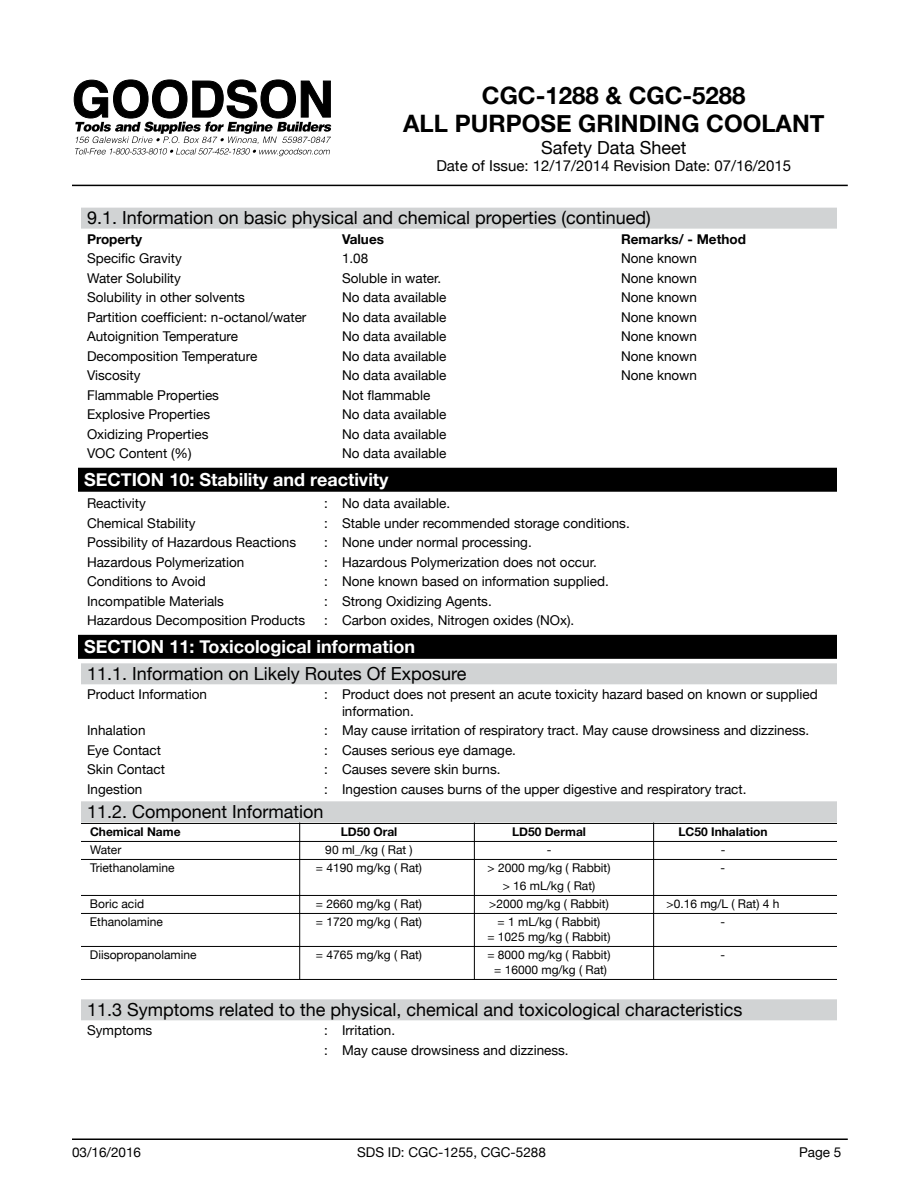
<style>
.page{position:relative;width:918px;height:1188px;background:#fff}
.page>*{position:absolute;margin:0;border:0;box-sizing:border-box;transform-origin:0 0}
.t1{font:700 24px/28.8px "Helvetica Neue";color:#000;text-align:center}
.t2{font:18px "Helvetica Neue";color:#000}
.t3{font:700 18px "Helvetica Neue";color:#fff}
.t4{font:15px "Helvetica Neue";color:#000}
.t5{font:13.5px/16.5px "Helvetica Neue";color:#000}
.t6{font:700 13.5px "Helvetica Neue";color:#000}
.t7{font:12px "Helvetica Neue";color:#000}
.t8{font:700 12px "Helvetica Neue";color:#000}
</style>
<div class="page">
<div style="left:81px;top:208px;width:756px;height:21px;background:#d1d3d4"></div>
<div style="left:78px;top:468px;width:759px;height:24px;background:#000"></div>
<div style="left:78px;top:635px;width:759px;height:24px;background:#000"></div>
<div style="left:81px;top:663px;width:756px;height:21px;background:#d1d3d4"></div>
<div style="left:81px;top:801px;width:756px;height:21px;background:#d1d3d4"></div>
<hr style="left:81px;top:823px;width:756px;height:1px;background:#000">
<hr style="left:81px;top:841px;width:756px;height:1px;background:#000">
<hr style="left:81px;top:859px;width:756px;height:1px;background:#000">
<hr style="left:81px;top:895px;width:756px;height:1px;background:#000">
<hr style="left:81px;top:913px;width:756px;height:1px;background:#000">
<hr style="left:81px;top:946px;width:756px;height:1px;background:#000">
<hr style="left:81px;top:979px;width:756px;height:1px;background:#000">
<div style="left:81px;top:999px;width:756px;height:21px;background:#d1d3d4"></div>
<svg style="left:74px;top:80px;width:257px;height:76px"></svg>
<hr style="left:72px;top:185px;width:776px;height:1px;background:#000">
<hr style="left:72px;top:1138px;width:776px;height:2px;background:#000">
<hr style="left:299px;top:823px;width:1px;height:156px;background:#000">
<hr style="left:474px;top:823px;width:1px;height:156px;background:#000">
<hr style="left:653px;top:823px;width:1px;height:156px;background:#000">
<h1 class="t1" style="left:403px;top:80px;width:423px">CGC-1288 &amp; CGC-5288<br>ALL PURPOSE GRINDING COOLANT</h1>
<h2 class="t2" style="left:541px;top:137px;width:147px">Safety Data Sheet</h2>
<p class="t4" style="left:436px;top:157px;width:356px">Date of Issue: 12/17/2014 Revision Date: 07/16/2015</p>
<h2 class="t2" style="left:87px;top:207px;width:565px">9.1. Information on basic physical and chemical properties (continued)</h2>
<p class="t6" style="left:87px;top:230px;width:57px">Property</p>
<p class="t6" style="left:342px;top:230px;width:43px">Values</p>
<p class="t6" style="left:621px;top:230px;width:126px">Remarks/ - Method</p>
<p class="t5" style="left:87px;top:250px;width:96px">Specific Gravity</p>
<p class="t5" style="left:342px;top:250px;width:28px">1.08</p>
<p class="t5" style="left:621px;top:250px;width:78px">None known</p>
<p class="t5" style="left:87px;top:269px;width:96px">Water Solubility</p>
<p class="t5" style="left:342px;top:269px;width:101px">Soluble in water.</p>
<p class="t5" style="left:621px;top:269px;width:78px">None known</p>
<p class="t5" style="left:87px;top:289px;width:160px">Solubility in other solvents</p>
<p class="t5" style="left:342px;top:289px;width:106px">No data available</p>
<p class="t5" style="left:621px;top:289px;width:78px">None known</p>
<p class="t5" style="left:87px;top:308px;width:221px">Partition coefficient: n-octanol/water</p>
<p class="t5" style="left:342px;top:308px;width:106px">No data available</p>
<p class="t5" style="left:621px;top:308px;width:78px">None known</p>
<p class="t5" style="left:87px;top:328px;width:153px">Autoignition Temperature</p>
<p class="t5" style="left:342px;top:328px;width:106px">No data available</p>
<p class="t5" style="left:621px;top:328px;width:78px">None known</p>
<p class="t5" style="left:87px;top:347px;width:172px">Decomposition Temperature</p>
<p class="t5" style="left:342px;top:347px;width:106px">No data available</p>
<p class="t5" style="left:621px;top:347px;width:78px">None known</p>
<p class="t5" style="left:87px;top:367px;width:55px">Viscosity</p>
<p class="t5" style="left:342px;top:367px;width:106px">No data available</p>
<p class="t5" style="left:621px;top:367px;width:78px">None known</p>
<p class="t5" style="left:87px;top:386px;width:134px">Flammable Properties</p>
<p class="t5" style="left:342px;top:386px;width:90px">Not flammable</p>
<p class="t5" style="left:87px;top:406px;width:125px">Explosive Properties</p>
<p class="t5" style="left:342px;top:406px;width:106px">No data available</p>
<p class="t5" style="left:87px;top:425px;width:123px">Oxidizing Properties</p>
<p class="t5" style="left:342px;top:425px;width:106px">No data available</p>
<p class="t5" style="left:87px;top:445px;width:106px">VOC Content (%)</p>
<p class="t5" style="left:342px;top:445px;width:106px">No data available</p>
<h2 class="t3" style="left:84px;top:468px;width:306px">SECTION 10: Stability and reactivity</h2>
<p class="t5" style="left:87px;top:495px;width:60px">Reactivity</p>
<p class="t5" style="left:324px;top:495px;width:128px">: No data available.</p>
<p class="t5" style="left:87px;top:514px;width:110px">Chemical Stability</p>
<p class="t5" style="left:324px;top:514px;width:307px">: Stable under recommended storage conditions.</p>
<p class="t5" style="left:87px;top:534px;width:211px">Possibility of Hazardous Reactions</p>
<p class="t5" style="left:324px;top:534px;width:209px">: None under normal processing.</p>
<p class="t5" style="left:87px;top:553px;width:159px">Hazardous Polymerization</p>
<p class="t5" style="left:324px;top:553px;width:274px">: Hazardous Polymerization does not occur.</p>
<p class="t5" style="left:87px;top:573px;width:120px">Conditions to Avoid</p>
<p class="t5" style="left:324px;top:573px;width:286px">: None known based on information supplied.</p>
<p class="t5" style="left:87px;top:592px;width:139px">Incompatible Materials</p>
<p class="t5" style="left:324px;top:592px;width:169px">: Strong Oxidizing Agents.</p>
<p class="t5" style="left:87px;top:612px;width:220px">Hazardous Decomposition Products</p>
<p class="t5" style="left:324px;top:612px;width:252px">: Carbon oxides, Nitrogen oxides (NOx).</p>
<h2 class="t3" style="left:84px;top:635px;width:333px">SECTION 11: Toxicological information</h2>
<h2 class="t2" style="left:87px;top:663px;width:381px">11.1. Information on Likely Routes Of Exposure</h2>
<p class="t5" style="left:87px;top:686px;width:122px">Product Information</p>
<p class="t5" style="left:342px;top:686px;width:477px;text-indent:-18px">: Product does not present an acute toxicity hazard based on known or supplied information.</p>
<p class="t5" style="left:87px;top:722px;width:60px">Inhalation</p>
<p class="t5" style="left:324px;top:722px;width:487px">: May cause irritation of respiratory tract. May cause drowsiness and dizziness.</p>
<p class="t5" style="left:87px;top:742px;width:76px">Eye Contact</p>
<p class="t5" style="left:324px;top:742px;width:194px">: Causes serious eye damage.</p>
<p class="t5" style="left:87px;top:761px;width:80px">Skin Contact</p>
<p class="t5" style="left:324px;top:761px;width:178px">: Causes severe skin burns.</p>
<p class="t5" style="left:87px;top:781px;width:57px">Ingestion</p>
<p class="t5" style="left:324px;top:781px;width:424px">: Ingestion causes burns of the upper digestive and respiratory tract.</p>
<h2 class="t2" style="left:87px;top:801px;width:238px">11.2. Component Information</h2>
<p class="t8" style="left:90px;top:824px;width:92px">Chemical Name</p>
<p class="t8" style="left:341px;top:824px;width:58px">LD50 Oral</p>
<p class="t8" style="left:512px;top:824px;width:75px">LD50 Dermal</p>
<p class="t8" style="left:678px;top:824px;width:91px">LC50 Inhalation</p>
<p class="t7" style="left:90px;top:842px;width:33px">Water</p>
<p class="t7" style="left:325px;top:842px;width:89px">90 ml_/kg ( Rat )</p>
<p class="t7" style="left:547px;top:842px;width:6px">-</p>
<p class="t7" style="left:721px;top:842px;width:6px">-</p>
<p class="t7" style="left:90px;top:860px;width:86px">Triethanolamine</p>
<p class="t7" style="left:316px;top:860px;width:108px">= 4190 mg/kg ( Rat)</p>
<p class="t7" style="left:487px;top:860px;width:125px">&gt; 2000 mg/kg ( Rabbit)</p>
<p class="t7" style="left:721px;top:860px;width:6px">-</p>
<p class="t7" style="left:503px;top:878px;width:94px">&gt; 16 mL/kg ( Rat)</p>
<p class="t7" style="left:90px;top:896px;width:56px">Boric acid</p>
<p class="t7" style="left:316px;top:896px;width:108px">= 2660 mg/kg ( Rat)</p>
<p class="t7" style="left:489px;top:896px;width:121px">&gt;2000 mg/kg ( Rabbit)</p>
<p class="t7" style="left:666px;top:896px;width:115px">&gt;0.16 mg/L ( Rat) 4 h</p>
<p class="t7" style="left:90px;top:914px;width:74px">Ethanolamine</p>
<p class="t7" style="left:316px;top:914px;width:108px">= 1720 mg/kg ( Rat)</p>
<p class="t7" style="left:498px;top:914px;width:104px">= 1 mL/kg ( Rabbit)</p>
<p class="t7" style="left:721px;top:914px;width:6px">-</p>
<p class="t7" style="left:487px;top:929px;width:125px">= 1025 mg/kg ( Rabbit)</p>
<p class="t7" style="left:90px;top:947px;width:108px">Diisopropanolamine</p>
<p class="t7" style="left:316px;top:947px;width:108px">= 4765 mg/kg ( Rat)</p>
<p class="t7" style="left:487px;top:947px;width:125px">= 8000 mg/kg ( Rabbit)</p>
<p class="t7" style="left:721px;top:947px;width:6px">-</p>
<p class="t7" style="left:494px;top:962px;width:114px">= 16000 mg/kg ( Rat)</p>
<h2 class="t2" style="left:87px;top:999px;width:657px">11.3 Symptoms related to the physical, chemical and toxicological characteristics</h2>
<p class="t5" style="left:87px;top:1022px;width:67px">Symptoms</p>
<p class="t5" style="left:324px;top:1021px;width:246px;line-height:19.5px">: Irritation.<br>: May cause drowsiness and dizziness.</p>
<p class="t5" style="left:72px;top:1143px;width:71px">03/16/2016</p>
<p class="t5" style="left:357px;top:1143px;width:190px">SDS ID: CGC-1255, CGC-5288</p>
<p class="t5" style="left:799px;top:1143px;width:44px">Page 5</p>
</div>
